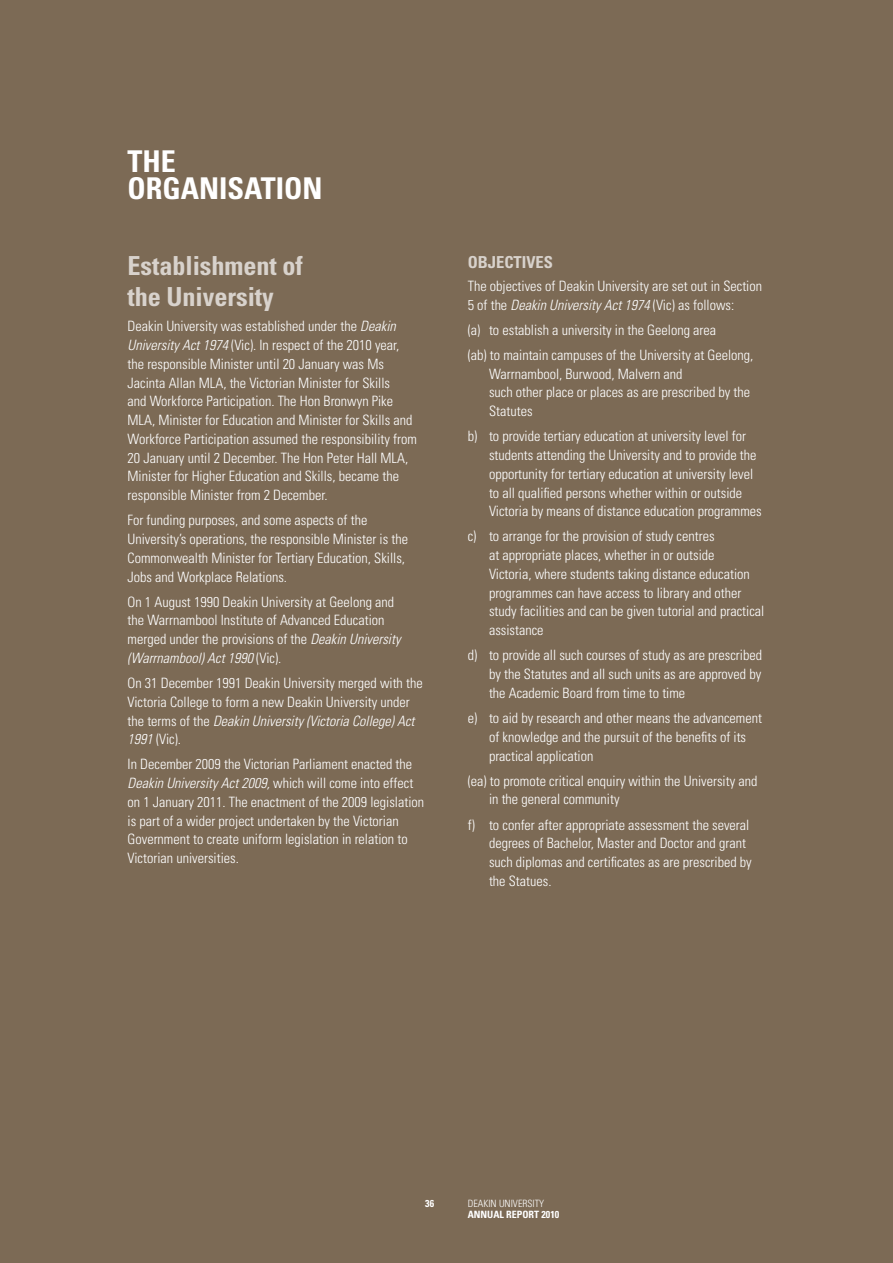
<style>
.page{position:relative;width:893px;height:1263px;background:#7c6a55}
.page>*{position:absolute;margin:0;border:0;box-sizing:border-box;transform-origin:0 0}
.t1{font:700 condensed 30px/27px "Univers";color:#fff}
.t2{font:700 condensed 26.25px/30.8px "Univers";letter-spacing:-.005em;color:#d8d2cc}
.t3{font:700 condensed 16.5px "Univers";color:#d8d2cc}
.t4{font:300 condensed 14.25px/18.8px "Univers";color:#fff}
.t5{font:700 condensed 10.05px "Univers";color:#fff}
.t6{font:300 condensed 10.05px "Univers";color:#fff}
.s1{font-style:italic}
</style>
<div class="page">
<h1 class="t1" style="left:128px;top:147px;width:175px">THE<br>ORGAN ISATION</h1>
<h2 class="t2" style="left:128px;top:250px;width:177px">ESTABLISHMENT OF<br>THE UNIVERSITY</h2>
<p class="t4" style="left:128px;top:317px;width:291px">Deakin University was established under the <span class="s1">Deakin University Act 1974</span> (Vic). In respect of the 2010 year, the responsible Minister until 20 January was Ms Jacinta Allan MLA, the Victorian Minister for Skills<br>and Workforce Participation. The Hon Bronwyn Pike MLA, Minister for Education and Minister for Skills and Workforce Participation assumed the responsibility from 20 January until 2 December. The Hon Peter Hall MLA, Minister for Higher Education and Skills, became the responsible Minister from 2 December.</p>
<p class="t4" style="left:128px;top:511px;width:282px">For funding purposes, and some aspects of the University’s operations, the responsible Minister is the Commonwealth Minister for Tertiary Education, Skills, Jobs and Workplace Relations.</p>
<p class="t4" style="left:128px;top:592px;width:275px">On 1 August 1990 Deakin University at Geelong and the Warrnambool Institute of Advanced Education merged under the provisions of the <span class="s1">Deakin University (Warrnambool) Act 1990</span> (Vic).</p>
<p class="t4" style="left:128px;top:673px;width:297px">On 31 December 1991 Deakin University merged with the Victoria College to form a new Deakin University under the terms of the <span class="s1">Deakin University (Victoria College) Act 1991</span> (Vic).</p>
<p class="t4" style="left:128px;top:755px;width:298px">In December 2009 the Victorian Parliament enacted the <span class="s1">Deakin University Act 2009,</span> which will come into effect on 1 January 2011. The enactment of the 2009 legislation is part of a wider project undertaken by the Victorian Government to create uniform legislation in relation to Victorian universities.</p>
<p class="t3" style="left:468px;top:252px;width:87px">OBJECTIVES</p>
<p class="t4" style="left:468px;top:276px;width:296px">The objectives of Deakin University are set out in Section<br>5 of the <span class="s1">Deakin University Act 1974</span> (Vic) as follows:</p>
<p class="t4" style="left:468px;top:317px;width:287px;line-height:25px">(a) to establish a university in the Geelong area<br>(ab) to maintain campuses of the University at Geelong,</p>
<p class="t4" style="left:489px;top:364px;width:263px">Warrnambool, Burwood, Malvern and<br>such other place or places as are prescribed by the<br>Statutes</p>
<p class="t4" style="left:489px;top:427px;width:274px;text-indent:-21px">b) to provide tertiary education at university level for students attending the University and to provide the opportunity for tertiary education at university level to all qualified persons whether within or outside Victoria by means of distance education programmes</p>
<p class="t4" style="left:489px;top:527px;width:277px;text-indent:-21px">c) to arrange for the provision of study centres<br>at appropriate places, whether in or outside<br>Victoria, where students taking distance education programmes can have access to library and other study facilities and can be given tutorial and practical assistance</p>
<p class="t4" style="left:489px;top:646px;width:274px;text-align:justify;text-indent:-21px">d) to provide all such courses of study as are prescribed by the Statutes and all such units as are approved by the Academic Board from time to time</p>
<p class="t4" style="left:489px;top:708px;width:274px;text-indent:-21px">e) to aid by research and other means the advancement of knowledge and the pursuit of the benefits of its practical application</p>
<p class="t4" style="left:489px;top:771px;width:270px;text-indent:-21px">(ea) to promote critical enquiry within the University and in the general community</p>
<p class="t4" style="left:489px;top:815px;width:264px;text-indent:-21px">f) to confer after appropriate assessment the several degrees of Bachelor, Master and Doctor and grant such diplomas and certificates as are prescribed by the Statues.</p>
<p class="t5" style="left:425px;top:1197px;width:10px">36</p>
<p class="t6" style="left:468px;top:1198px;width:78px">DEAKIN UNIVERSITY</p>
<p class="t5" style="left:468px;top:1208px;width:93px">ANNUAL REPORT 2010</p>
</div>
